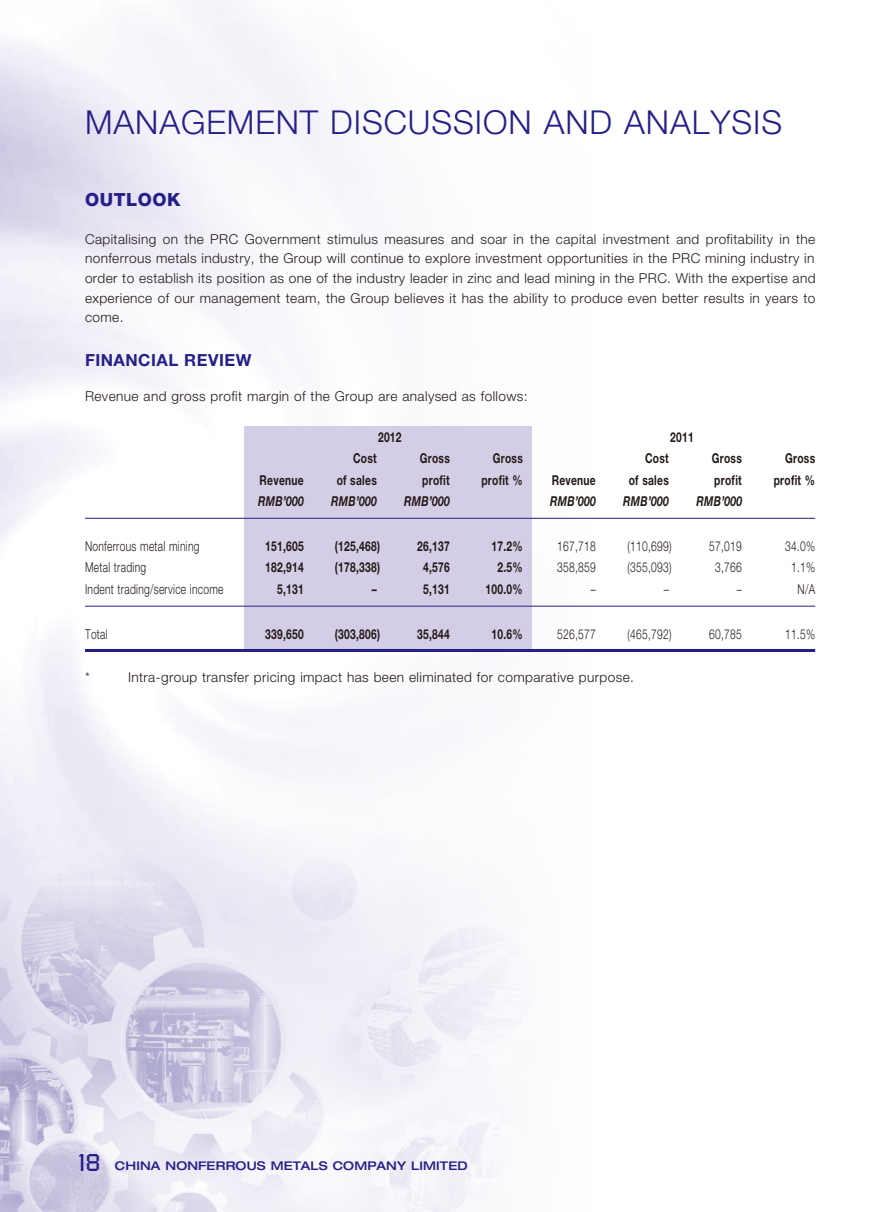
<style>
.page{position:relative;width:893px;height:1212px;background:#fff}
.page>*{position:absolute;margin:0;border:0;box-sizing:border-box;transform-origin:0 0}
.t1{font:300 33px "Helvetica Neue LT Std";letter-spacing:.03em;color:#252088}
.t2{font:800 18.15px "Helvetica Neue LT Std";letter-spacing:.03em;color:#252088}
.t3{font:700 16.65px "Helvetica Neue LT Std";letter-spacing:.03em;color:#252088}
.t4{font:300 13.65px/19.6px "Helvetica Neue LT Std";letter-spacing:.03em;color:#231916;text-align:justify}
.t5{font:700 13.65px "Helvetica Neue LT Std";letter-spacing:.03em;color:#231916;scale:.75 1}
.t6{font:300 13.65px "Helvetica Neue LT Std";letter-spacing:.03em;color:#231916;scale:.75 1}
.t7{font:italic 700 13.65px "Helvetica Neue LT Std";letter-spacing:.03em;color:#231916;scale:.75 1}
.t8{font:500 expanded 12px "Helvetica Neue LT Std";letter-spacing:.015em;color:#252088}
.s1{font-family:"Russell Square Std";font-weight:400;font-stretch:normal;font-size:24px}
</style>
<div class="page">
<img style="left:0;top:753px;width:552px;height:459px">
<div style="left:244px;top:426px;width:288px;height:224px;background:#d4cde6"></div>
<hr style="left:85px;top:518px;width:730px;height:1px;background:#252088">
<hr style="left:85px;top:606px;width:730px;height:1px;background:#252088">
<hr style="left:85px;top:649px;width:730px;height:3px;background:#252088">
<h1 class="t1" style="left:85px;top:102px;width:699px">MANAGEMENT DISCUSSION AND ANALYSIS</h1>
<h2 class="t2" style="left:85px;top:189px;width:97px">OUTLOOK</h2>
<p class="t4" style="left:85px;top:229px;width:732px">Capitalising on the PRC Government stimulus measures and soar in the capital investment and profitability in the nonferrous metals industry, the Group will continue to explore investment opportunities in the PRC mining industry in order to establish its position as one of the industry leader in zinc and lead mining in the PRC. With the expertise and experience of our management team, the Group believes it has the ability to produce even better results in years to come.</p>
<p class="t3" style="left:85px;top:350px;width:168px">FINANCIAL REVIEW</p>
<p class="t4" style="left:85px;top:386px;width:444px">Revenue and gross profit margin of the Group are analysed as follows:</p>
<p class="t5" style="left:378px;top:429px;width:33px">2012</p>
<p class="t5" style="left:670px;top:429px;width:33px">2011</p>
<p class="t5" style="left:353px;top:450px;width:33px">Cost</p>
<p class="t5" style="left:420px;top:450px;width:42px">Gross</p>
<p class="t5" style="left:493px;top:450px;width:42px">Gross</p>
<p class="t5" style="left:645px;top:450px;width:33px">Cost</p>
<p class="t5" style="left:712px;top:450px;width:42px">Gross</p>
<p class="t5" style="left:785px;top:450px;width:42px">Gross</p>
<p class="t5" style="left:260px;top:471px;width:60px">Revenue</p>
<p class="t5" style="left:337px;top:471px;width:55px">of sales</p>
<p class="t5" style="left:422px;top:471px;width:38px">profit</p>
<p class="t5" style="left:481px;top:471px;width:57px">profit %</p>
<p class="t5" style="left:552px;top:471px;width:60px">Revenue</p>
<p class="t5" style="left:629px;top:471px;width:55px">of sales</p>
<p class="t5" style="left:714px;top:471px;width:38px">profit</p>
<p class="t5" style="left:774px;top:471px;width:57px">profit %</p>
<p class="t7" style="left:258px;top:492px;width:62px">RMB’000</p>
<p class="t7" style="left:331px;top:492px;width:62px">RMB’000</p>
<p class="t7" style="left:404px;top:492px;width:62px">RMB’000</p>
<p class="t7" style="left:550px;top:492px;width:62px">RMB’000</p>
<p class="t7" style="left:623px;top:492px;width:62px">RMB’000</p>
<p class="t7" style="left:696px;top:492px;width:62px">RMB’000</p>
<p class="t6" style="left:85px;top:538px;width:154px">Nonferrous metal mining</p>
<p class="t5" style="left:265px;top:538px;width:53px">151,605</p>
<p class="t5" style="left:335px;top:538px;width:62px">(125,468)</p>
<p class="t5" style="left:417px;top:538px;width:45px">26,137</p>
<p class="t5" style="left:492px;top:538px;width:43px">17.2%</p>
<p class="t6" style="left:557px;top:538px;width:53px">167,718</p>
<p class="t6" style="left:627px;top:538px;width:60px">(110,699)</p>
<p class="t6" style="left:709px;top:538px;width:45px">57,019</p>
<p class="t6" style="left:785px;top:538px;width:42px">34.0%</p>
<p class="t6" style="left:85px;top:559px;width:83px">Metal trading</p>
<p class="t5" style="left:265px;top:559px;width:53px">182,914</p>
<p class="t5" style="left:335px;top:559px;width:62px">(178,338)</p>
<p class="t5" style="left:423px;top:559px;width:37px">4,576</p>
<p class="t5" style="left:498px;top:559px;width:35px">2.5%</p>
<p class="t6" style="left:557px;top:559px;width:53px">358,859</p>
<p class="t6" style="left:627px;top:559px;width:60px">(355,093)</p>
<p class="t6" style="left:715px;top:559px;width:37px">3,766</p>
<p class="t6" style="left:791px;top:559px;width:34px">1.1%</p>
<p class="t6" style="left:85px;top:580px;width:186px">Indent trading/service income</p>
<p class="t5" style="left:277px;top:580px;width:37px">5,131</p>
<p class="t5" style="left:372px;top:580px;width:8px">–</p>
<p class="t5" style="left:423px;top:580px;width:37px">5,131</p>
<p class="t5" style="left:486px;top:580px;width:51px">100.0%</p>
<p class="t6" style="left:591px;top:580px;width:8px">–</p>
<p class="t6" style="left:664px;top:580px;width:8px">–</p>
<p class="t6" style="left:737px;top:580px;width:8px">–</p>
<p class="t6" style="left:797px;top:580px;width:25px">N/A</p>
<p class="t6" style="left:85px;top:626px;width:32px">Total</p>
<p class="t5" style="left:265px;top:626px;width:53px">339,650</p>
<p class="t5" style="left:335px;top:626px;width:62px">(303,806)</p>
<p class="t5" style="left:417px;top:626px;width:45px">35,844</p>
<p class="t5" style="left:492px;top:626px;width:43px">10.6%</p>
<p class="t6" style="left:557px;top:626px;width:53px">526,577</p>
<p class="t6" style="left:627px;top:626px;width:60px">(465,792)</p>
<p class="t6" style="left:709px;top:626px;width:45px">60,785</p>
<p class="t6" style="left:785px;top:626px;width:42px">11.5%</p>
<p class="t4" style="left:85px;top:667px;width:6px">*</p>
<p class="t4" style="left:128px;top:667px;width:507px">Intra-group transfer pricing impact has been eliminated for comparative purpose.</p>
<p class="t8" style="left:79px;top:1158px;width:391px"><span class="s1">18</span> CHINA NONFERROUS METALS COMPANY LIMITED</p>
</div>
